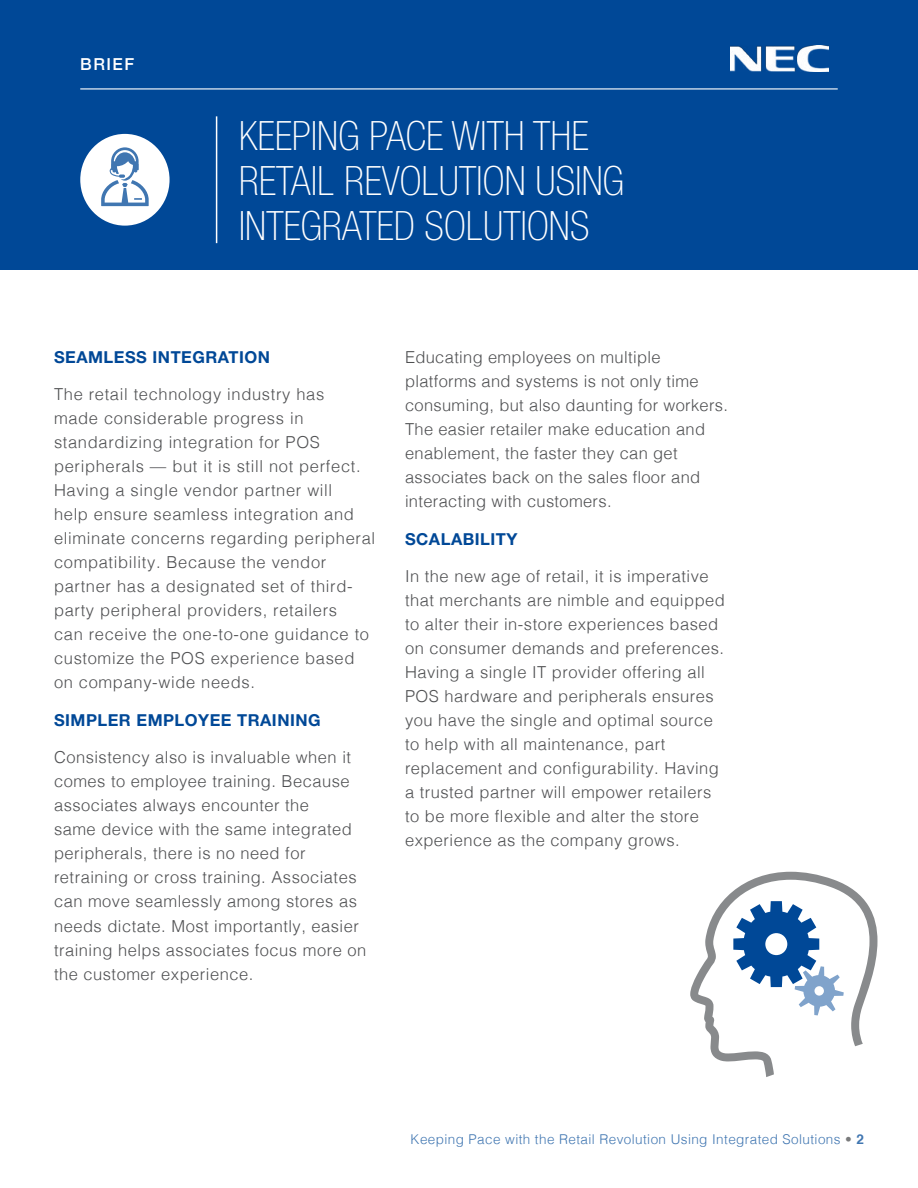
<style>
.page{position:relative;width:918px;height:1188px;background:#fff}
.page>*{position:absolute;margin:0;border:0;box-sizing:border-box;transform-origin:0 0}
.t1{font:100 condensed 40.5px/45px "Helvetica Neue LT Std";color:#fff}
.t2{font:300 16.5px/24px "Helvetica";letter-spacing:.03em;color:#4e4f51}
.t3{font:700 16.5px "Helvetica Neue LT Std";letter-spacing:.03em;color:#004897}
.t4{font:500 16.5px "Helvetica Neue";letter-spacing:.09em;color:#fff}
.t5{font:300 13.5px "Helvetica";letter-spacing:.03em;color:#4076b1}
.s1{font-family:"Helvetica Neue LT Std";font-weight:100;font-stretch:condensed;color:#7a7b7c}
.s2{font-weight:700}
</style>
<div class="page">
<div style="left:0;top:0;width:918px;height:270px;background:#004897"></div>
<hr style="left:80px;top:88px;width:758px;height:1px;background:#fff">
<hr style="left:216px;top:116px;width:1px;height:127px;background:#fff">
<div style="left:80px;top:134px;width:90px;height:92px;background:#fff;border-radius:50%"></div>
<svg style="left:101px;top:147px;width:48px;height:59px"></svg>
<svg style="left:690px;top:872px;width:187px;height:205px"></svg>
<p class="t4" style="left:80px;top:50px;width:55px">BRIEF</p>
<h1 class="t1" style="left:239px;top:113px;width:387px">KEEPING PACE WITH THE<br>RETAIL REVOLUTION USING<br>INTEGRATED SOLUTIONS</h1>
<p class="t3" style="left:54px;top:347px;width:217px">SEAMLESS INTEGRATION</p>
<p class="t2" style="left:54px;top:381px;width:323px">The retail technology industry has<br>made considerable progress in standardizing integration for POS peripherals — but it is still not perfect.<br>Having a single vendor partner will<br>help ensure seamless integration and eliminate concerns regarding peripheral compatibility. Because the vendor partner has a designated set of third&shy;party peripheral providers, retailers<br>can receive the one-to-one guidance to customize the POS experience based on company-wide needs.</p>
<p class="t3" style="left:54px;top:710px;width:268px">SIMPLER EMPLOYEE TRAINING</p>
<p class="t2" style="left:54px;top:744px;width:314px">Consistency also is invaluable when it comes to employee training. Because associates always encounter the<br>same device with the same integrated peripherals, there is no need for retraining or cross training. Associates can move seamlessly among stores as needs dictate. Most importantly, easier training helps associates focus more on the customer experience.</p>
<p class="t2" style="left:405px;top:344px;width:325px">Educating employees on multiple platforms and systems is not only time consuming, but also daunting for workers.<br>The easier retailer make education and enablement, the faster they can get associates back on the sales floor and interacting with customers.</p>
<p class="t3" style="left:405px;top:528px;width:114px">SCALABILITY</p>
<p class="t2" style="left:405px;top:563px;width:322px">In the new age of retail, it is imperative that merchants are nimble and equipped to alter their in-store experiences based on consumer demands and preferences.<br>Having a single IT provider offering all POS hardware and peripherals ensures you have the single and optimal source to help with all maintenance, part replacement and configurability. Having a trusted partner will empower retailers to be more flexible and alter the store experience as the company grows.</p>
<p class="t5" style="left:411px;top:1128px;width:455px">Keeping Pace with the Retail Revolution Using Integrated Solutions <span class="s1">•</span> <span class="s2">2</span></p>
</div>
